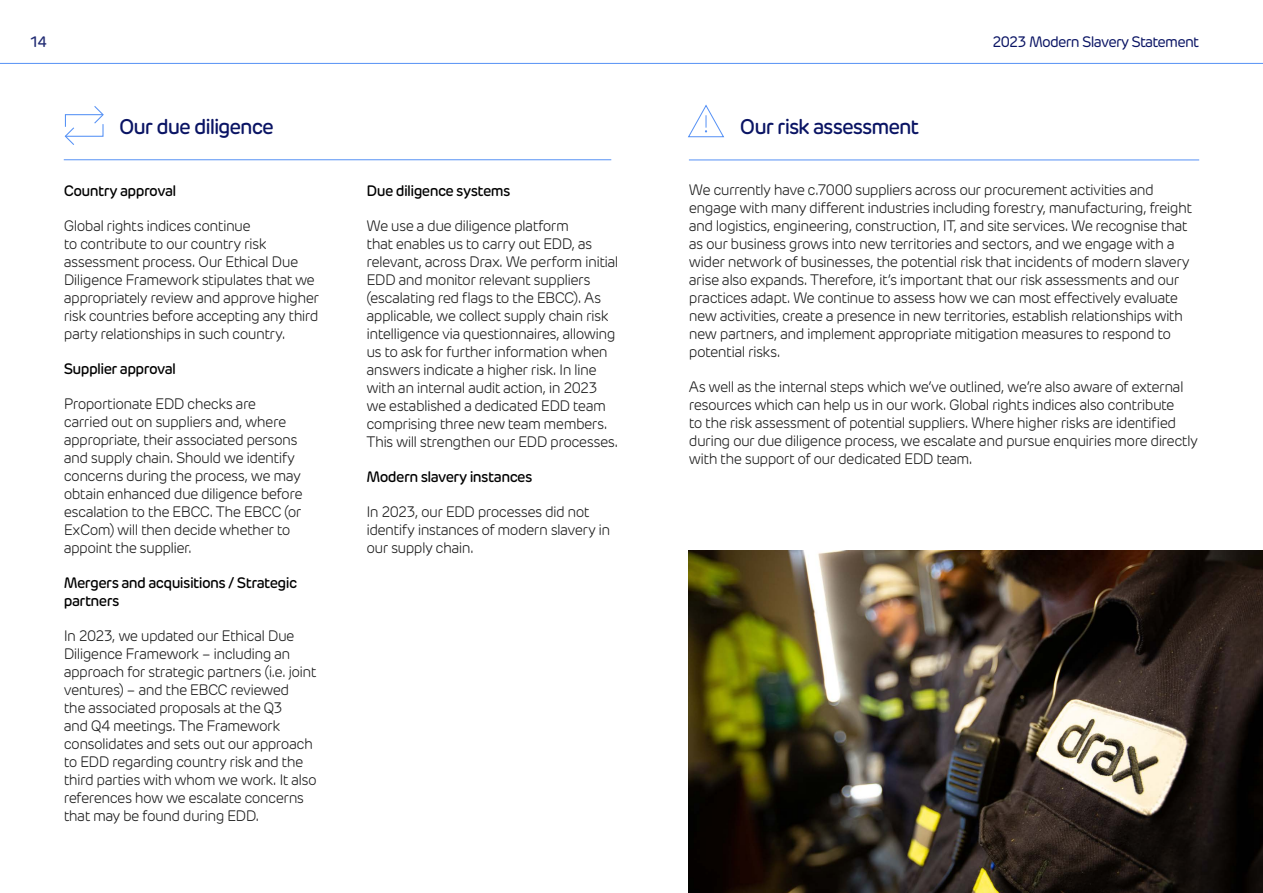
<style>
.page{position:relative;width:1263px;height:893px;background:#fff}
.page>*{position:absolute;margin:0;border:0;box-sizing:border-box;transform-origin:0 0}
.t1{font:500 21px "New Rubrik";letter-spacing:-.05em;color:#0a1464}
.t2{font:300 15px/18px "New Rubrik";letter-spacing:-.04em;color:#1a1a1a}
.t3{font:500 15px/18px "New Rubrik";letter-spacing:-.04em;color:#000}
.t4{font:15px "New Rubrik";letter-spacing:-.05em;color:#0a1464}
.t5{font:500 15px "New Rubrik";color:#222c74}
</style>
<div class="page">
<hr style="left:0;top:63px;width:1263px;height:1px;background:#5591f5">
<hr style="left:64px;top:159px;width:547px;height:1px;background:#5591f5">
<img style="left:689px;top:551px;width:574px;height:342px">
<svg style="left:64px;top:106px;width:40px;height:39px"></svg>
<hr style="left:689px;top:160px;width:510px;height:1px;background:#5591f5">
<svg style="left:688px;top:104px;width:36px;height:34px"></svg>
<p class="t5" style="left:29px;top:32px;width:19px">14</p>
<p class="t4" style="left:992px;top:32px;width:208px">2023 Modern Slavery Statement</p>
<h1 class="t1" style="left:119px;top:114px;width:156px">Our due diligence</h1>
<p class="t3" style="left:64px;top:181px;width:114px">Country approval</p>
<p class="t2" style="left:64px;top:216px;width:257px">Global rights indices continue<br>to contribute to our country risk assessment process. Our Ethical Due Diligence Framework stipulates that we appropriately review and approve higher risk countries before accepting any third party relationships in such country.</p>
<p class="t3" style="left:64px;top:359px;width:114px">Supplier approval</p>
<p class="t2" style="left:64px;top:394px;width:240px">Proportionate EDD checks are carried out on suppliers and, where appropriate, their associated persons and supply chain. Should we identify concerns during the process, we may obtain enhanced due diligence before escalation to the EBCC. The EBCC (or ExCom) will then decide whether to appoint the supplier.</p>
<p class="t3" style="left:64px;top:573px;width:235px">Mergers and acquisitions / Strategic partners</p>
<p class="t2" style="left:64px;top:627px;width:254px">In 2023, we updated our Ethical Due Diligence Framework – including an approach for strategic partners (i.e. joint ventures) – and the EBCC reviewed<br>the associated proposals at the Q3<br>and Q4 meetings. The Framework consolidates and sets out our approach to EDD regarding country risk and the third parties with whom we work. It also references how we escalate concerns that may be found during EDD.</p>
<p class="t3" style="left:366px;top:181px;width:146px">Due diligence systems</p>
<p class="t2" style="left:366px;top:216px;width:254px">We use a due diligence platform<br>that enables us to carry out EDD, as relevant, across Drax. We perform initial EDD and monitor relevant suppliers (escalating red flags to the EBCC). As applicable, we collect supply chain risk intelligence via questionnaires, allowing us to ask for further information when answers indicate a higher risk. In line with an internal audit action, in 2023 we established a dedicated EDD team comprising three new team members.<br>This will strengthen our EDD processes.</p>
<p class="t3" style="left:366px;top:467px;width:167px">Modern slavery instances</p>
<p class="t2" style="left:366px;top:503px;width:245px">In 2023, our EDD processes did not identify instances of modern slavery in our supply chain.</p>
<h1 class="t1" style="left:740px;top:114px;width:181px">Our risk assessment</h1>
<p class="t2" style="left:689px;top:180px;width:505px">We currently have c.7000 suppliers across our procurement activities and engage with many different industries including forestry, manufacturing, freight and logistics, engineering, construction, IT, and site services. We recognise that as our business grows into new territories and sectors, and we engage with a wider network of businesses, the potential risk that incidents of modern slavery arise also expands. Therefore, it’s important that our risk assessments and our practices adapt. We continue to assess how we can most effectively evaluate new activities, create a presence in new territories, establish relationships with new partners, and implement appropriate mitigation measures to respond to potential risks.</p>
<p class="t2" style="left:689px;top:377px;width:511px">As well as the internal steps which we’ve outlined, we’re also aware of external resources which can help us in our work. Global rights indices also contribute<br>to the risk assessment of potential suppliers. Where higher risks are identified during our due diligence process, we escalate and pursue enquiries more directly with the support of our dedicated EDD team.</p>
</div>
